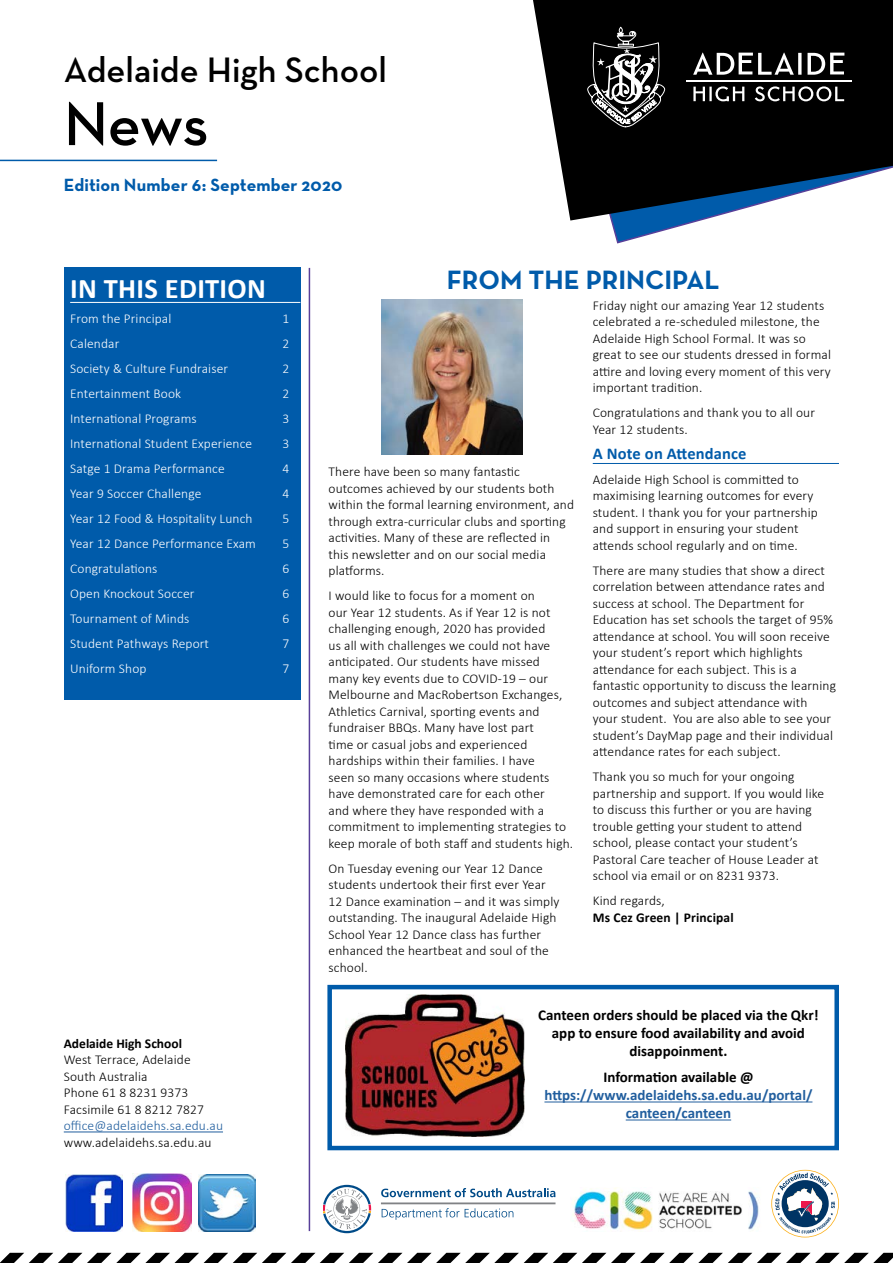
<style>
.page{position:relative;width:893px;height:1263px;background:#fff}
.page>*{position:absolute;margin:0;border:0;box-sizing:border-box;transform-origin:0 0}
.t1{font:600 63px "Neutraface Text";color:#000}
.t2{font:600 36px "Neutraface Text";color:#000}
.t3{font:700 28.5px "Calibri";letter-spacing:.01em;color:#fff}
.t4{font:700 27px "Neutraface Text";color:#005baa}
.t5{font:700 18px "Neutraface Text";letter-spacing:.005em;color:#005baa}
.t6{font:700 16.5px "Calibri";letter-spacing:.01em;color:#005baa}
.t7{font:700 15px/18px "Calibri";color:#000;text-align:center}
.t8{font:700 15px/18px "Calibri";color:#215e9e;text-align:center}
.t9{font:300 13.5px/16.5px "Calibri";letter-spacing:.01em;color:#000}
.t10{font:300 13.5px "Calibri";letter-spacing:.01em;color:#fff}
.t11{font:700 13.5px "Calibri";color:#000}
.t12{font:300 13.5px "Calibri";letter-spacing:.01em;color:#215e9e}
</style>
<div class="page">
<svg style="left:0;top:1253px;width:893px;height:10px"></svg>
<svg style="left:771px;top:1170px;width:68px;height:67px"></svg>
<hr style="left:593px;top:463px;width:246px;height:1px;background:#005baa">
<svg style="left:382px;top:1208px;width:77px;height:12px"></svg>
<svg style="left:465px;top:1208px;width:48px;height:9px"></svg>
<hr style="left:381px;top:1202px;width:174px;height:2px;background:#808285">
<svg style="left:381px;top:1188px;width:174px;height:9px"></svg>
<svg style="left:323px;top:1185px;width:48px;height:48px"></svg>
<hr style="left:309px;top:268px;width:1px;height:963px;background:#583f99">
<svg style="left:611px;top:221px;width:88px;height:23px"></svg>
<svg style="left:533px;top:0;width:360px;height:221px;background:#252a2e"></svg>
<svg style="left:587px;top:27px;width:78px;height:100px;background:#424242"></svg>
<hr style="left:686px;top:80px;width:165px;height:2px;background:#fff">
<svg style="left:693px;top:53px;width:151px;height:22px"></svg>
<svg style="left:693px;top:86px;width:151px;height:15px"></svg>
<div style="left:64px;top:268px;width:236px;height:432px;background:#005baa"></div>
<hr style="left:70px;top:302px;width:230px;height:1px;background:#fff">
<hr style="left:0;top:160px;width:217px;height:1px;background:#005baa">
<hr style="left:64px;top:1131px;width:159px;height:1px;background:#215e9e">
<img style="left:573px;top:1188px;width:186px;height:42px">
<img style="left:65px;top:1174px;width:57px;height:57px">
<img style="left:199px;top:1175px;width:57px;height:56px">
<img style="left:381px;top:300px;width:141px;height:154px">
<div style="left:327px;top:985px;width:512px;height:165px;border:4px solid #005baa"></div>
<img style="left:345px;top:995px;width:179px;height:141px">
<img style="left:132px;top:1173px;width:60px;height:58px">
<hr style="left:544px;top:1101px;width:268px;height:1px;background:#215e9e">
<hr style="left:626px;top:1119px;width:105px;height:1px;background:#215e9e">
<h2 class="t2" style="left:64px;top:47px;width:325px">Adelaide High School</h2>
<h1 class="t1" style="left:64px;top:84px;width:146px">News</h1>
<h3 class="t5" style="left:64px;top:173px;width:280px">Edition Number 6: September 2020</h3>
<h3 class="t3" style="left:70px;top:268px;width:197px">IN THIS EDITION</h3>
<p class="t10" style="left:70px;top:310px;width:103px">From the Principal</p>
<p class="t10" style="left:282px;top:310px;width:8px">1</p>
<p class="t10" style="left:70px;top:335px;width:51px">Calendar</p>
<p class="t10" style="left:282px;top:335px;width:8px">2</p>
<p class="t10" style="left:70px;top:360px;width:160px">Society &amp; Culture Fundraiser</p>
<p class="t10" style="left:282px;top:360px;width:8px">2</p>
<p class="t10" style="left:70px;top:385px;width:112px">Entertainment Book</p>
<p class="t10" style="left:282px;top:385px;width:8px">2</p>
<p class="t10" style="left:70px;top:410px;width:128px">International Programs</p>
<p class="t10" style="left:282px;top:410px;width:8px">3</p>
<p class="t10" style="left:70px;top:435px;width:184px">International Student Experience</p>
<p class="t10" style="left:282px;top:435px;width:8px">3</p>
<p class="t10" style="left:70px;top:460px;width:156px">Satge 1 Drama Performance</p>
<p class="t10" style="left:282px;top:460px;width:8px">4</p>
<p class="t10" style="left:70px;top:485px;width:133px">Year 9 Soccer Challenge</p>
<p class="t10" style="left:282px;top:485px;width:8px">4</p>
<p class="t10" style="left:70px;top:510px;width:184px">Year 12 Food &amp; Hospitality Lunch</p>
<p class="t10" style="left:282px;top:510px;width:8px">5</p>
<p class="t10" style="left:70px;top:535px;width:187px">Year 12 Dance Performance Exam</p>
<p class="t10" style="left:282px;top:535px;width:8px">5</p>
<p class="t10" style="left:70px;top:560px;width:89px">Congratulations</p>
<p class="t10" style="left:282px;top:560px;width:8px">6</p>
<p class="t10" style="left:70px;top:585px;width:126px">Open Knockout Soccer</p>
<p class="t10" style="left:282px;top:585px;width:8px">6</p>
<p class="t10" style="left:70px;top:610px;width:121px">Tournament of Minds</p>
<p class="t10" style="left:282px;top:610px;width:8px">6</p>
<p class="t10" style="left:70px;top:635px;width:140px">Student Pathways Report</p>
<p class="t10" style="left:282px;top:635px;width:8px">7</p>
<p class="t10" style="left:70px;top:660px;width:78px">Uniform Shop</p>
<p class="t10" style="left:282px;top:660px;width:8px">7</p>
<p class="t11" style="left:64px;top:1034px;width:120px">Adelaide High School</p>
<p class="t9" style="left:64px;top:1051px;width:142px">West Terrace, Adelaide<br>South Australia<br>Phone 61 8 8231 9373<br>Facsimile 61 8 8212 7827</p>
<p class="t12" style="left:64px;top:1117px;width:161px">office@adelaidehs.sa.edu.au</p>
<p class="t9" style="left:64px;top:1134px;width:149px">www.adelaidehs.sa.edu.au</p>
<h3 class="t4" style="left:447px;top:262px;width:274px">FROM THE PRINCIPAL</h3>
<p class="t9" style="left:329px;top:463px;width:247px">There have been so many fantastic outcomes achieved by our students both within the formal learning environment, and through extra-curricular clubs and sporting activities. Many of these are reflected in<br>this newsletter and on our social media platforms.</p>
<p class="t9" style="left:329px;top:587px;width:246px">I would like to focus for a moment on<br>our Year 12 students. As if Year 12 is not challenging enough, 2020 has provided<br>us all with challenges we could not have anticipated. Our students have missed many key events due to COVID-19 – our Melbourne and MacRobertson Exchanges, Athletics Carnival, sporting events and fundraiser BBQs. Many have lost part<br>time or casual jobs and experienced hardships within their families. I have<br>seen so many occasions where students have demonstrated care for each other<br>and where they have responded with a commitment to implementing strategies to keep morale of both staff and students high.</p>
<p class="t9" style="left:329px;top:860px;width:232px">On Tuesday evening our Year 12 Dance students undertook their first ever Year 12 Dance examination – and it was simply outstanding. The inaugural Adelaide High School Year 12 Dance class has further enhanced the heartbeat and soul of the school.</p>
<p class="t9" style="left:593px;top:297px;width:240px">Friday night our amazing Year 12 students celebrated a re-scheduled milestone, the Adelaide High School Formal. It was so great to see our students dressed in formal attire and loving every moment of this very important tradition.</p>
<p class="t9" style="left:593px;top:404px;width:224px">Congratulations and thank you to all our<br>Year 12 students.</p>
<p class="t6" style="left:593px;top:442px;width:155px">A Note on Attendance</p>
<p class="t9" style="left:593px;top:471px;width:227px">Adelaide High School is committed to maximising learning outcomes for every student. I thank you for your partnership and support in ensuring your student attends school regularly and on time.</p>
<p class="t9" style="left:593px;top:562px;width:245px">There are many studies that show a direct correlation between attendance rates and success at school. The Department for Education has set schools the target of 95% attendance at school. You will soon receive your student’s report which highlights attendance for each subject. This is a fantastic opportunity to discuss the learning outcomes and subject attendance with<br>your student. You are also able to see your student’s DayMap page and their individual attendance rates for each subject.</p>
<p class="t9" style="left:593px;top:768px;width:233px">Thank you so much for your ongoing partnership and support. If you would like to discuss this further or you are having trouble getting your student to attend school, please contact your student’s Pastoral Care teacher of House Leader at school via email or on 8231 9373.</p>
<p class="t9" style="left:593px;top:892px;width:74px">Kind regards,</p>
<p class="t11" style="left:593px;top:908px;width:142px">Ms Cez Green | Principal</p>
<p class="t7" style="left:538px;top:1005px;width:282px">Canteen orders should be placed via the Qkr! app to ensure food availability and avoid disappoinment.</p>
<p class="t7" style="left:603px;top:1068px;width:152px">Information available @</p>
<p class="t8" style="left:544px;top:1086px;width:270px">https://www.adelaidehs.sa.edu.au/portal/ canteen/canteen</p>
</div>
